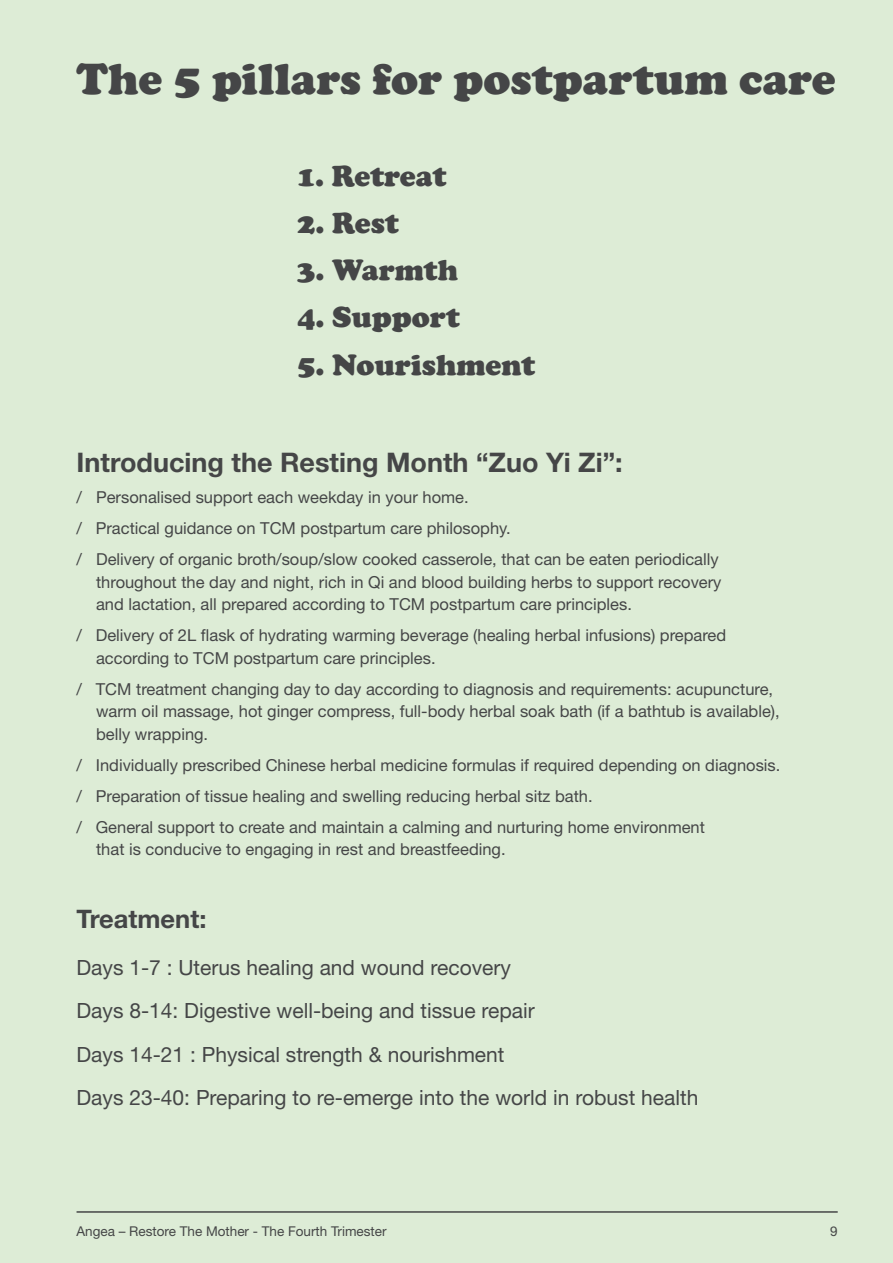
<style>
.page{position:relative;width:893px;height:1263px;background:#ddecd6}
.page>*{position:absolute;margin:0;border:0;box-sizing:border-box;transform-origin:0 0}
.t1{font:900 45px "Cooper";color:#454647}
.t2{font:900 30px "Cooper";color:#454647}
.Subheading{font:700 27px "Helvetica Neue LT Std";color:#454647}
.Subheading-2{font:700 25.5px "Helvetica Neue LT Std";color:#454647}
.t3{font:21px "Helvetica Neue LT Std";color:#454647}
.bullet_points{font:16.5px/22.5px "Helvetica Neue LT Std";color:#454647}
.t4{font:13.5px "Helvetica Neue LT Std";color:#454647}
</style>
<div class="page">
<hr style="left:77px;top:1211px;width:761px;height:2px;background:#454647">
<p class="t1" style="left:77px;top:53px;width:761px">The 5 pillars for postpartum care</p>
<p class="t2" style="left:298px;top:158px;width:151px">1. Retreat</p>
<p class="t2" style="left:298px;top:205px;width:103px">2. Rest</p>
<p class="t2" style="left:298px;top:252px;width:162px">3. Warmth</p>
<p class="t2" style="left:298px;top:300px;width:164px">4. Support</p>
<p class="t2" style="left:298px;top:347px;width:239px">5. Nourishment</p>
<p class="Subheading" style="left:77px;top:446px;width:548px">Introducing the Resting Month “Zuo Yi Zi”:</p>
<p class="bullet_points" style="left:77px;top:486px;width:394px">/ Personalised support each weekday in your home.</p>
<p class="bullet_points" style="left:77px;top:517px;width:436px">/ Practical guidance on TCM postpartum care philosophy.</p>
<p class="bullet_points" style="left:96px;top:548px;width:627px;text-indent:-20px">/ Delivery of organic broth/soup/slow cooked casserole, that can be eaten periodically throughout the day and night, rich in Qi and blood building herbs to support recovery and lactation, all prepared according to TCM postpartum care principles.</p>
<p class="bullet_points" style="left:96px;top:624px;width:632px;text-indent:-20px">/ Delivery of 2L flask of hydrating warming beverage (healing herbal infusions) prepared according to TCM postpartum care principles.</p>
<p class="bullet_points" style="left:96px;top:677px;width:685px;text-indent:-20px">/ TCM treatment changing day to day according to diagnosis and requirements: acupuncture, warm oil massage, hot ginger compress, full-body herbal soak bath (if a bathtub is available), belly wrapping.</p>
<p class="bullet_points" style="left:77px;top:753px;width:705px">/ Individually prescribed Chinese herbal medicine formulas if required depending on diagnosis.</p>
<p class="bullet_points" style="left:77px;top:784px;width:518px">/ Preparation of tissue healing and swelling reducing herbal sitz bath.</p>
<p class="bullet_points" style="left:96px;top:815px;width:610px;text-indent:-20px">/ General support to create and maintain a calming and nurturing home environment that is conducive to engaging in rest and breastfeeding.</p>
<p class="Subheading-2" style="left:77px;top:903px;width:131px">Treatment:</p>
<p class="t3" style="left:77px;top:955px;width:436px">Days 1-7 : Uterus healing and wound recovery</p>
<p class="t3" style="left:77px;top:998px;width:460px">Days 8-14: Digestive well-being and tissue repair</p>
<p class="t3" style="left:77px;top:1041px;width:429px">Days 14-21 : Physical strength &amp; nourishment</p>
<p class="t3" style="left:77px;top:1085px;width:623px">Days 23-40: Preparing to re-emerge into the world in robust health</p>
<p class="t4" style="left:77px;top:1223px;width:312px">Angea – Restore The Mother - The Fourth Trimester</p>
<p class="t4" style="left:830px;top:1223px;width:9px">9</p>
</div>
